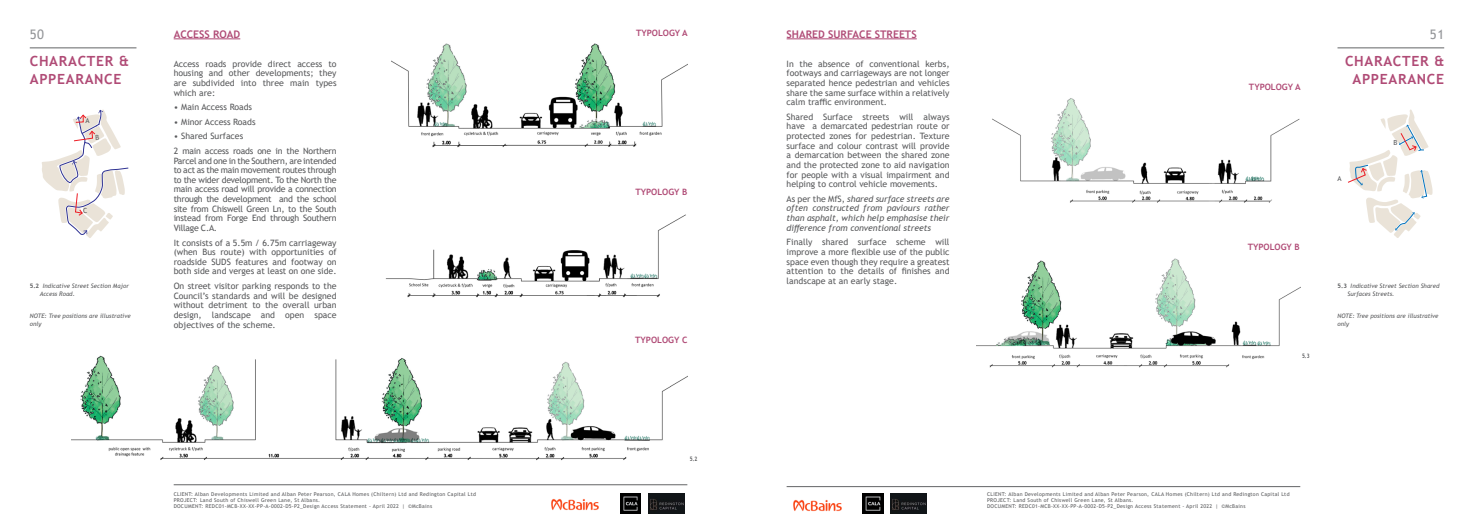
<style>
.page{position:relative;width:1474px;height:521px;background:#fff}
.page>*{position:absolute;margin:0;border:0;box-sizing:border-box;transform-origin:0 0}
.t1{font:700 14px/18.6px "Trebuchet MS";letter-spacing:.05em;color:#b04b76}
.t2{font:13.12px "Trebuchet MS";color:#939598}
.t3{font:700 10.5px "Trebuchet MS";color:#b04b76}
.t4{font:8.75px/9.6px "Trebuchet MS";color:#58595b;text-align:justify}
.t5{font:italic 8.75px/9.6px "Trebuchet MS";color:#58595b;text-align:justify}
.t6{font:8.75px/14.6px "Trebuchet MS";letter-spacing:-.025em;color:#58595b}
.t7{font:700 8.75px "Trebuchet MS";color:#b04b76}
.t8{font:7px "Trebuchet MS";color:#58595b}
.t9{font:italic 6.12px/8.3px "Trebuchet MS";color:#58595b}
.t10{font:700 6.12px "Trebuchet MS";color:#58595b;scale:.8 1}
.t11{font:5.25px/6.3px "Trebuchet MS";letter-spacing:.05em;color:#58595b}
.s1{font-style:normal}
.s2{font-weight:700;font-style:normal}
</style>
<div class="page">
<hr style="left:30px;top:48px;width:106px;height:1px;background:#636466">
<hr style="left:1337px;top:48px;width:107px;height:1px;background:#636466">
<img style="left:620px;top:493px;width:20px;height:20px">
<img style="left:862px;top:493px;width:21px;height:20px">
<img style="left:648px;top:493px;width:36px;height:20px">
<img style="left:890px;top:493px;width:36px;height:20px">
<hr style="left:174px;top:484px;width:513px;height:1px;background:#636466">
<img style="left:551px;top:499px;width:48px;height:12px">
<img style="left:793px;top:499px;width:49px;height:12px">
<hr style="left:786px;top:486px;width:514px;height:1px;background:#636466">
<img style="left:392px;top:43px;width:295px;height:105px">
<img style="left:385px;top:214px;width:301px;height:84px">
<img style="left:72px;top:355px;width:615px;height:106px">
<hr style="left:174px;top:38px;width:66px;height:1px;background:#b04b76">
<img style="left:992px;top:98px;width:308px;height:105px">
<img style="left:976px;top:258px;width:324px;height:110px">
<div style="left:1299px;top:351px;width:23px;height:7px;background:#fff"></div>
<hr style="left:786px;top:38px;width:130px;height:1px;background:#b04b76">
<svg style="left:1348px;top:109px;width:84px;height:129px"></svg>
<svg style="left:42px;top:109px;width:87px;height:129px"></svg>
<p class="t3" style="left:174px;top:27px;width:68px">ACCESS ROAD</p>
<p class="t7" style="left:636px;top:28px;width:53px">TYPOLOGY A</p>
<p class="t4" style="left:174px;top:59px;width:164px">Access roads provide direct access to housing and other developments; they are subdivided into three main types which are:</p>
<p class="t4" style="left:174px;top:102px;width:80px">• Main Access Roads</p>
<p class="t4" style="left:174px;top:117px;width:83px">• Minor Access Roads</p>
<p class="t6" style="left:174px;top:129px;width:164px">• Shared Surfaces<br>2 main access roads one in the Northern</p>
<p class="t4" style="left:174px;top:156px;width:164px">Parcel and one in the Southern, are intended to act as the main movement routes through to the wider development. To the North the main access road will provide a connection through the development and the school site from Chiswell Green Ln, to the South instead from Forge End through Southern Village C.A.</p>
<p class="t4" style="left:174px;top:238px;width:164px">It consists of a 5.5m / 6.75m carriageway (when Bus route) with opportunities of roadside SUDS features and footway on both side and verges at least on one side.</p>
<p class="t4" style="left:174px;top:281px;width:164px">On street visitor parking responds to the Council’s standards and will be designed without detriment to the overall urban design, landscape and open space objectives of the scheme.</p>
<p class="t3" style="left:786px;top:27px;width:132px">SHARED SURFACE STREETS</p>
<p class="t4" style="left:786px;top:59px;width:164px">In the absence of conventional kerbs, footways and carriageways are not longer separated hence pedestrian and vehicles share the same surface within a relatively calm traffic environment.</p>
<p class="t4" style="left:786px;top:112px;width:164px">Shared Surface streets will always have a demarcated pedestrian route or protected zones for pedestrian. Texture surface and colour contrast will provide a demarcation between the shared zone and the protected zone to aid navigation for people with a visual impairment and helping to control vehicle movements.</p>
<p class="t5" style="left:786px;top:194px;width:164px"><span class="s1">As per the MfS,</span> shared surface streets are often constructed from paviours rather than asphalt, which help emphasise their difference from conventional streets</p>
<p class="t4" style="left:786px;top:237px;width:164px">Finally shared surface scheme will improve a more flexible use of the public space even though they require a greatest attention to the details of finishes and landscape at an early stage.</p>
<h2 class="t2" style="left:30px;top:27px;width:16px">50</h2>
<h2 class="t2" style="left:1429px;top:27px;width:16px">51</h2>
<h1 class="t1" style="left:30px;top:51px;width:101px">CHARACTER &amp;<br>APPEARANCE</h1>
<h1 class="t1" style="left:1344px;top:51px;width:101px;text-align:center">CHARACTER &amp;<br>APPEARANCE</h1>
<p class="t7" style="left:1248px;top:82px;width:53px">TYPOLOGY A</p>
<p class="t8" style="left:85px;top:116px;width:6px">A</p>
<p class="t8" style="left:1393px;top:138px;width:5px">B</p>
<p class="t8" style="left:1337px;top:175px;width:6px">A</p>
<p class="t7" style="left:635px;top:187px;width:53px">TYPOLOGY B</p>
<p class="t8" style="left:83px;top:206px;width:6px">C</p>
<p class="t7" style="left:1247px;top:241px;width:53px">TYPOLOGY B</p>
<p class="t9" style="left:40px;top:281px;width:91px;text-indent:-10px"><span class="s2">5.2</span> Indicative Street Section Major<br>Access Road.</p>
<p class="t9" style="left:30px;top:311px;width:103px">NOTE: Tree positions are illustrative only</p>
<p class="t9" style="left:1347px;top:281px;width:94px;text-indent:-10px"><span class="s2">5.3</span> Indicative Street Section Shared<br>Surfaces Streets.</p>
<p class="t9" style="left:1337px;top:311px;width:103px">NOTE: Tree positions are illustrative only</p>
<p class="t7" style="left:635px;top:334px;width:54px">TYPOLOGY C</p>
<p class="t10" style="left:1302px;top:352px;width:11px">5.3</p>
<p class="t10" style="left:690px;top:455px;width:11px">5.2</p>
<p class="t11" style="left:174px;top:491px;width:304px">CLIENT: Alban Developments Limited and Alban Peter Pearson, CALA Homes (Chiltern) Ltd and Redington Capital Ltd<br>PROJECT: Land South of Chiswell Green Lane, St Albans.<br>DOCUMENT: REDC01-MCB-XX-XX-PP-A-0002-D5-P2_Design Access Statement - April 2022 | ©McBains</p>
<p class="t11" style="left:987px;top:491px;width:304px">CLIENT: Alban Developments Limited and Alban Peter Pearson, CALA Homes (Chiltern) Ltd and Redington Capital Ltd<br>PROJECT: Land South of Chiswell Green Lane, St Albans.<br>DOCUMENT: REDC01-MCB-XX-XX-PP-A-0002-D5-P2_Design Access Statement - April 2022 | ©McBains</p>
</div>
